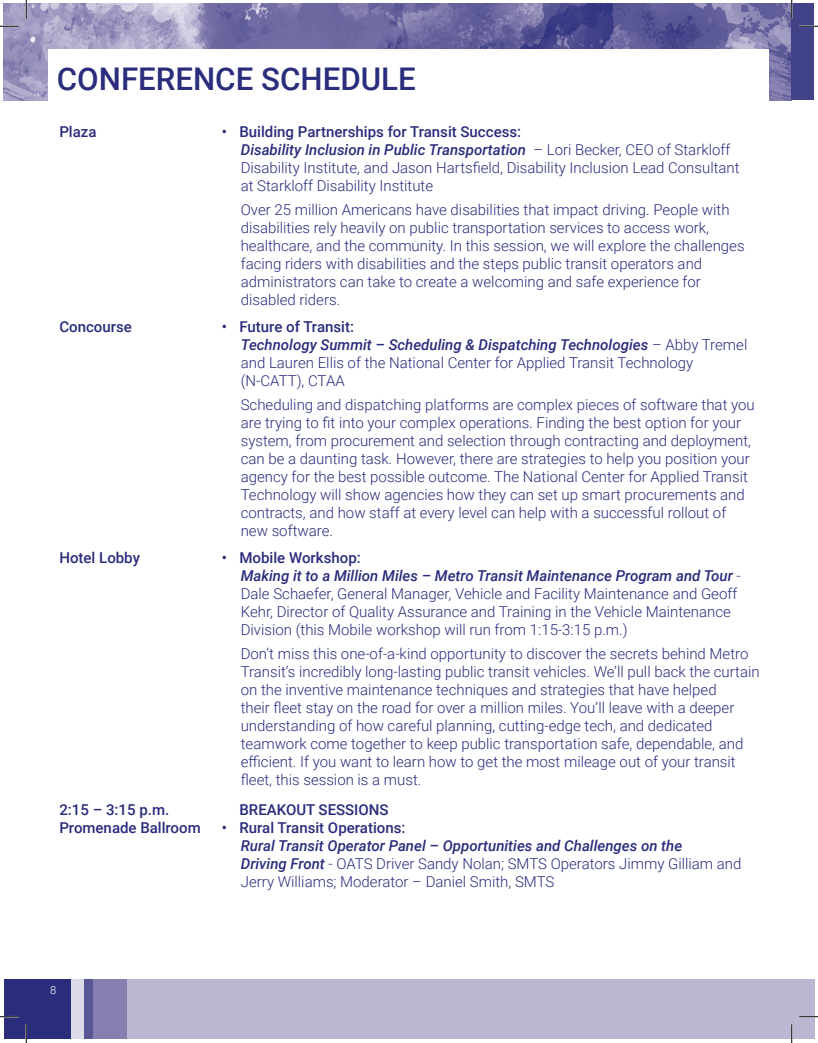
<style>
.page{position:relative;width:818px;height:1043px;background:#fff}
.page>*{position:absolute;margin:0;border:0;box-sizing:border-box;transform-origin:0 0}
.t1{font:500 31.25px "Roboto";color:#2a2c7c}
.t2{font:300 15px/18px "Roboto";color:#2a2c7c}
.t3{font:500 15px "Roboto";color:#2a2c7c}
.t4{font:300 11.25px "Roboto";color:#fff}
.s1{font-weight:500}
.s2{font-weight:500;font-style:italic}
</style>
<div class="page">
<div style="left:4px;top:979px;width:67px;height:60px;background:#2a2c7c"></div>
<div style="left:71px;top:979px;width:14px;height:60px;background:#dcdbea"></div>
<div style="left:84px;top:979px;width:10px;height:60px;background:#595695"></div>
<div style="left:94px;top:979px;width:33px;height:60px;background:#857fb0"></div>
<div style="left:127px;top:979px;width:687px;height:60px;background:#bab7d3"></div>
<img style="left:4px;top:4px;width:787px;height:96px">
<div style="left:49px;top:50px;width:720px;height:56px;background:#fff"></div>
<div style="left:791px;top:4px;width:23px;height:96px;background:#424289"></div>
<svg style="left:0;top:25px;width:19px;height:2px"></svg>
<svg style="left:799px;top:25px;width:19px;height:2px"></svg>
<svg style="left:0;top:1016px;width:19px;height:1px"></svg>
<svg style="left:799px;top:1015px;width:19px;height:2px"></svg>
<svg style="left:25px;top:0;width:2px;height:19px"></svg>
<svg style="left:25px;top:1024px;width:2px;height:18px"></svg>
<svg style="left:790px;top:0;width:2px;height:19px"></svg>
<svg style="left:791px;top:1024px;width:1px;height:18px"></svg>
<h1 class="t1" style="left:57px;top:57px;width:360px">CONFERENCE SCHEDULE</h1>
<p class="t3" style="left:59px;top:121px;width:39px">Plaza</p>
<p class="t2" style="left:241px;top:122px;width:500px;text-indent:-19px"><span class="s1">• Building Partnerships for Transit Success:<br></span><span class="s2">Disability Inclusion in Public Transportation</span> – Lori Becker, CEO of Starkloff Disability Institute, and Jason Hartsfield, Disability Inclusion Lead Consultant at Starkloff Disability Institute</p>
<p class="t2" style="left:241px;top:200px;width:505px">Over 25 million Americans have disabilities that impact driving. People with disabilities rely heavily on public transportation services to access work, healthcare, and the community. In this session, we will explore the challenges facing riders with disabilities and the steps public transit operators and administrators can take to create a welcoming and safe experience for disabled riders.</p>
<p class="t3" style="left:59px;top:316px;width:74px">Concourse</p>
<p class="t2" style="left:241px;top:317px;width:508px;text-indent:-19px"><span class="s1">• Future of Transit:<br></span><span class="s2">Technology Summit – Scheduling &amp; Dispatching Technologies</span> – Abby Tremel and Lauren Ellis of the National Center for Applied Transit Technology (N-CATT), CTAA</p>
<p class="t2" style="left:241px;top:395px;width:515px">Scheduling and dispatching platforms are complex pieces of software that you are trying to fit into your complex operations. Finding the best option for your system, from procurement and selection through contracting and deployment, can be a daunting task. However, there are strategies to help you position your agency for the best possible outcome. The National Center for Applied Transit Technology will show agencies how they can set up smart procurements and contracts, and how staff at every level can help with a successful rollout of new software.</p>
<p class="t3" style="left:59px;top:547px;width:82px">Hotel Lobby</p>
<p class="t2" style="left:241px;top:548px;width:501px;text-indent:-19px"><span class="s1">• Mobile Workshop:<br></span><span class="s2">Making it to a Million Miles – Metro Transit Maintenance Program and Tour</span> - Dale Schaefer, General Manager, Vehicle and Facility Maintenance and Geoff Kehr, Director of Quality Assurance and Training in the Vehicle Maintenance Division (this Mobile workshop will run from 1:15-3:15 p.m.)</p>
<p class="t2" style="left:241px;top:644px;width:520px">Don’t miss this one-of-a-kind opportunity to discover the secrets behind Metro Transit’s incredibly long-lasting public transit vehicles. We’ll pull back the curtain on the inventive maintenance techniques and strategies that have helped<br>their fleet stay on the road for over a million miles. You’ll leave with a deeper understanding of how careful planning, cutting-edge tech, and dedicated teamwork come together to keep public transportation safe, dependable, and efficient. If you want to learn how to get the most mileage out of your transit fleet, this session is a must.</p>
<p class="t3" style="left:59px;top:799px;width:111px">2:15 – 3:15 p.m.</p>
<p class="t3" style="left:239px;top:799px;width:150px">BREAKOUT SESSIONS</p>
<p class="t3" style="left:59px;top:817px;width:143px">Promenade Ballroom</p>
<p class="t3" style="left:222px;top:817px;width:185px">• Rural Transit Operations:</p>
<p class="t2" style="left:241px;top:836px;width:502px"><span class="s2">Rural Transit Operator Panel – Opportunities and Challenges on the<br>Driving Front</span> - OATS Driver Sandy Nolan; SMTS Operators Jimmy Gilliam and<br>Jerry Williams; Moderator – Daniel Smith, SMTS</p>
<p class="t4" style="left:50px;top:982px;width:8px">8</p>
</div>
